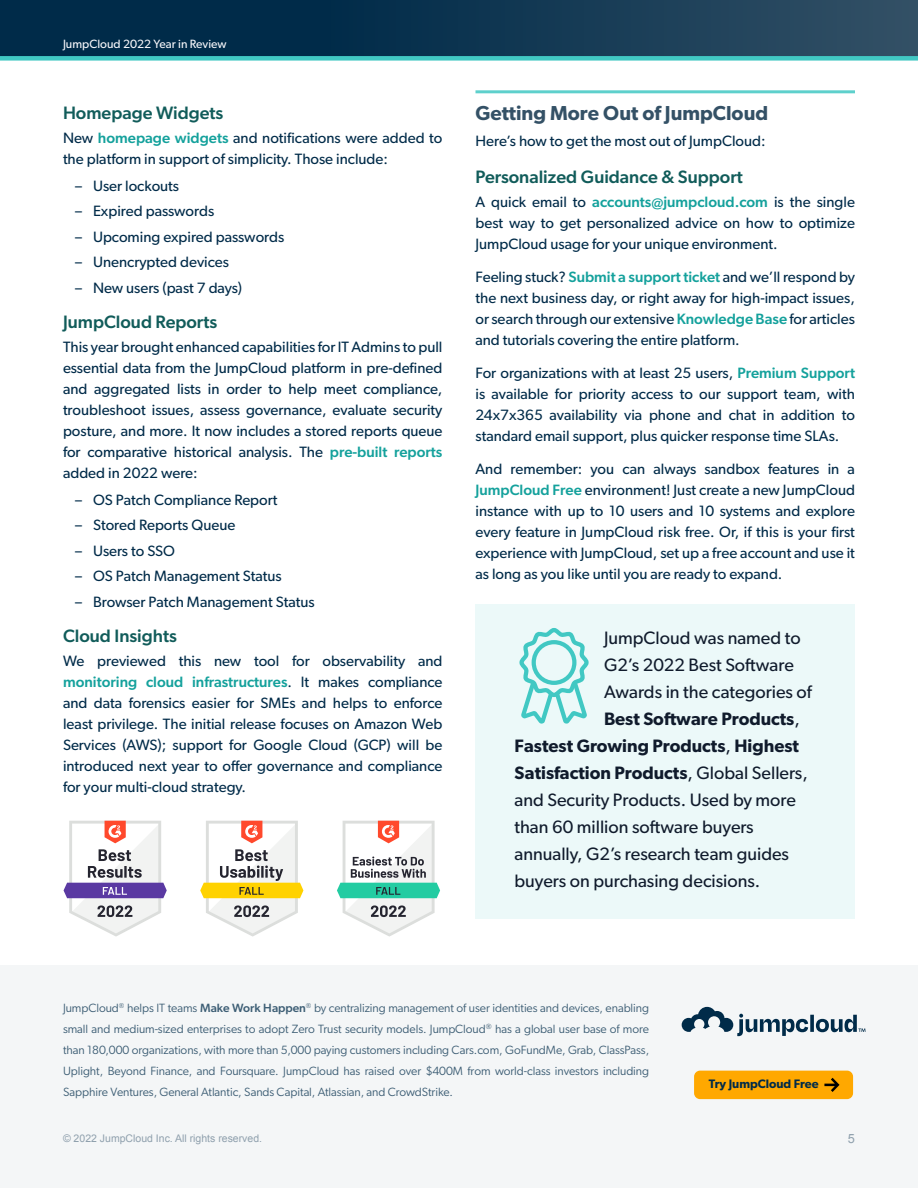
<style>
.page{position:relative;width:918px;height:1188px;background:#fff}
.page>*{position:absolute;margin:0;border:0;box-sizing:border-box;transform-origin:0 0}
.t1{font:600 20.25px "Gibson";color:#345166}
.t2{font:18px "Gibson";color:#101b2c}
.t3{font:600 18px "Gibson";color:#101b2c}
.t4{font:500 18px "Gibson";color:#115c5a}
.t5{font:15px/21px "Gibson";color:#002b49;text-align:justify}
.t6{font:12.75px "Gibson";color:#8fa0ad}
.t7{font:600 12.3px "Gibson";color:#002b49}
.t8{font:12px/21px "Gibson";letter-spacing:-.005em;color:#002b49;text-align:justify}
.t9{font:12px "Gibson";color:#f7f7fb}
.t10{font:10.5px "Arial";color:#8fa0ad}
.t11{font:10.5px "Gibson";color:#8fa0ad}
.s1{font-weight:500;color:#14a19c}
.s2{font-weight:400}
.s3{font-weight:500}
</style>
<div class="page">
<div style="left:0;top:0;width:918px;height:58px;background:linear-gradient(to right,#002242,#2d4c62)"></div>
<div style="left:0;top:56px;width:918px;height:5px;background:#41c8c3"></div>
<div style="left:0;top:965px;width:918px;height:223px;background:#f4f6f7"></div>
<svg style="left:682px;top:1007px;width:184px;height:29px"></svg>
<div style="left:694px;top:1071px;width:159px;height:28px;background:#ffa800;border-radius:6px"></div>
<svg style="left:824px;top:1078px;width:16px;height:14px"></svg>
<hr style="left:476px;top:90px;width:379px;height:3px;background:#5ed0cc">
<div style="left:476px;top:604px;width:379px;height:316px;background:#ecf9f9"></div>
<svg style="left:519px;top:628px;width:70px;height:96px"></svg>
<svg style="left:64px;top:821px;width:103px;height:116px"></svg>
<svg style="left:200px;top:821px;width:103px;height:116px"></svg>
<svg style="left:337px;top:821px;width:103px;height:116px"></svg>
<p class="t9" style="left:63px;top:37px;width:165px">JumpCloud 2022 Year in Review</p>
<p class="t4" style="left:63px;top:102px;width:162px">Homepage Widgets</p>
<p class="t5" style="left:63px;top:127px;width:381px">New <span class="s1">homepage widgets</span> and notifications were added to the platform in support of simplicity. Those include:</p>
<p class="t5" style="left:75px;top:175px;width:106px">– User lockouts</p>
<p class="t5" style="left:75px;top:200px;width:141px">– Expired passwords</p>
<p class="t5" style="left:75px;top:226px;width:211px">– Upcoming expired passwords</p>
<p class="t5" style="left:75px;top:251px;width:156px">– Unencrypted devices</p>
<p class="t5" style="left:75px;top:277px;width:168px">– New users (past 7 days)</p>
<p class="t4" style="left:63px;top:311px;width:156px">JumpCloud Reports</p>
<p class="t5" style="left:63px;top:336px;width:381px">This year brought enhanced capabilities for IT Admins to pull essential data from the JumpCloud platform in pre-defined and aggregated lists in order to help meet compliance, troubleshoot issues, assess governance, evaluate security posture, and more. It now includes a stored reports queue for comparative historical analysis. The <span class="s1">pre-built reports </span>added in 2022 were:</p>
<p class="t5" style="left:75px;top:489px;width:204px">– OS Patch Compliance Report</p>
<p class="t5" style="left:75px;top:514px;width:162px">– Stored Reports Queue</p>
<p class="t5" style="left:75px;top:540px;width:102px">– Users to SSO</p>
<p class="t5" style="left:75px;top:565px;width:208px">– OS Patch Management Status</p>
<p class="t5" style="left:75px;top:591px;width:241px">– Browser Patch Management Status</p>
<p class="t4" style="left:63px;top:625px;width:115px">Cloud Insights</p>
<p class="t5" style="left:63px;top:650px;width:381px">We previewed this new tool for observability and <span class="s1">monitoring cloud infrastructures</span>. It makes compliance and data forensics easier for SMEs and helps to enforce least privilege. The initial release focuses on Amazon Web Services (AWS); support for Google Cloud (GCP) will be introduced next year to offer governance and compliance for your multi-cloud strategy.</p>
<h1 class="t1" style="left:476px;top:101px;width:294px">Getting More Out of JumpCloud</h1>
<p class="t5" style="left:476px;top:130px;width:292px">Here’s how to get the most out of JumpCloud:</p>
<p class="t4" style="left:476px;top:166px;width:269px">Personalized Guidance &amp; Support</p>
<p class="t5" style="left:476px;top:191px;width:381px">A quick email to <span class="s1">accounts@jumpcloud.com</span> is the single best way to get personalized advice on how to optimize JumpCloud usage for your unique environment.</p>
<p class="t5" style="left:476px;top:266px;width:381px">Feeling stuck? <span class="s1">Submit a support ticket</span> and we’ll respond by the next business day, or right away for high-impact issues, or search through our extensive <span class="s1">Knowledge Base</span> for articles and tutorials covering the entire platform.</p>
<p class="t5" style="left:476px;top:362px;width:381px">For organizations with at least 25 users, <span class="s1">Premium Support </span>is available for priority access to our support team, with 24x7x365 availability via phone and chat in addition to standard email support, plus quicker response time SLAs.</p>
<p class="t5" style="left:476px;top:458px;width:381px">And remember: you can always sandbox features in a <span class="s1">JumpCloud Free</span> environment! Just create a new JumpCloud instance with up to 10 users and 10 systems and explore every feature in JumpCloud risk free. Or, if this is your first experience with JumpCloud, set up a free account and use it as long as you like until you are ready to expand.</p>
<p class="t2" style="left:604px;top:627px;width:198px">JumpCloud was named to</p>
<p class="t2" style="left:604px;top:654px;width:191px">G2’s 2022 Best Software</p>
<p class="t2" style="left:604px;top:681px;width:209px">Awards in the categories of</p>
<p class="t3" style="left:604px;top:708px;width:197px">Best Software Products<span class="s2">,</span></p>
<p class="t3" style="left:515px;top:735px;width:286px">Fastest Growing Products<span class="s2">,</span> Highest</p>
<p class="t3" style="left:515px;top:762px;width:295px">Satisfaction Products<span class="s2">, Global Sellers,</span></p>
<p class="t2" style="left:515px;top:789px;width:283px">and Security Products. Used by more</p>
<p class="t2" style="left:515px;top:816px;width:241px">than 60 million software buyers</p>
<p class="t2" style="left:515px;top:843px;width:276px">annually, G2’s research team guides</p>
<p class="t2" style="left:515px;top:870px;width:247px">buyers on purchasing decisions.</p>
<p class="t8" style="left:63px;top:998px;width:588px">JumpCloud<sup>®</sup> helps IT teams <span class="s3">Make Work Happen</span><sup>®</sup> by centralizing management of user identities and devices, enabling small and medium-sized enterprises to adopt Zero Trust security models. JumpCloud<sup>®</sup> has a global user base of more than 180,000 organizations, with more than 5,000 paying customers including Cars.com, GoFundMe, Grab, ClassPass, Uplight, Beyond Finance, and Foursquare. JumpCloud has raised over $400M from world-class investors including Sapphire Ventures, General Atlantic, Sands Capital, Atlassian, and CrowdStrike.</p>
<p class="t7" style="left:709px;top:1077px;width:111px">Try JumpCloud Free</p>
<p class="t10" style="left:63px;top:1131px;width:201px">© 2022 JumpCloud Inc. All rights reserved.</p>
<p class="t11" style="left:103px;top:1132px;width:154px">umpCloud Inc. All rights reserved.</p>
<p class="t6" style="left:848px;top:1132px;width:9px">5</p>
</div>
